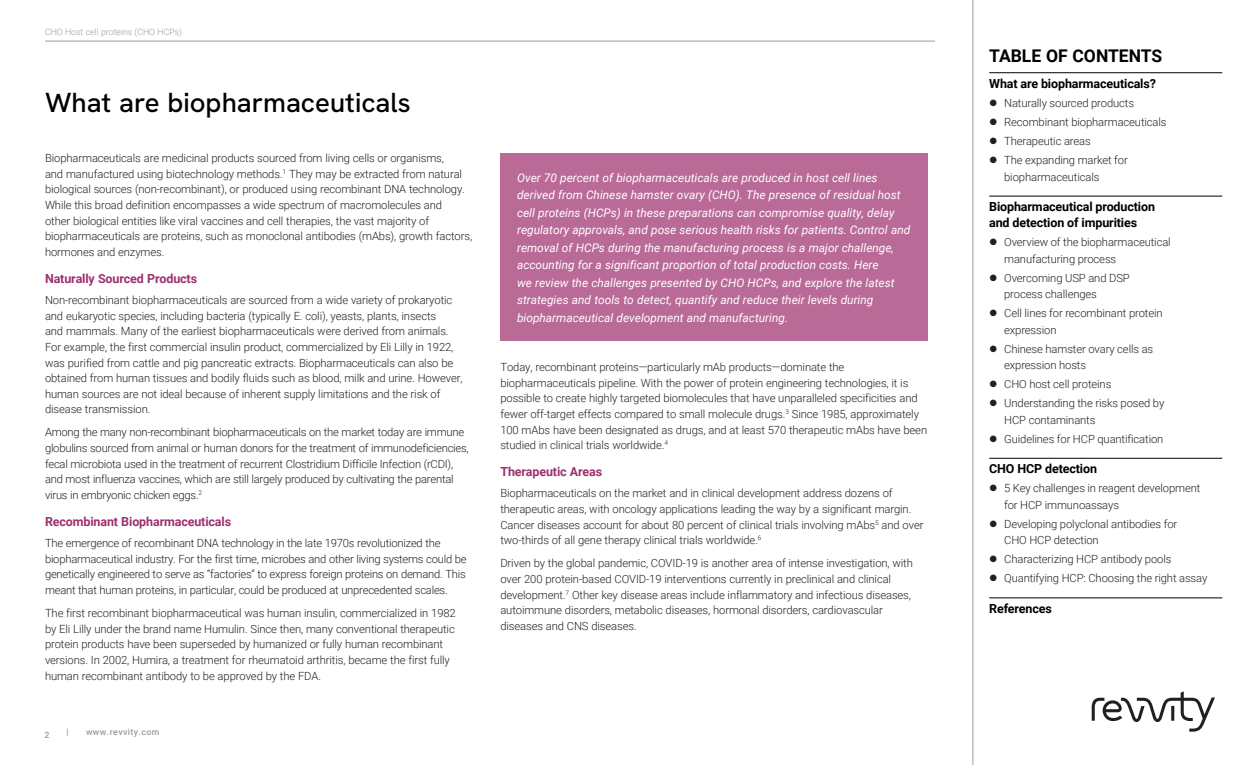
<style>
.page{position:relative;width:1260px;height:765px;background:#fff}
.page>*{position:absolute;margin:0;border:0;box-sizing:border-box;transform-origin:0 0}
.Intro_Head_first_head{font:500 27.5px "Hanken Grotesk";color:#000}
.t1{font:700 17.5px "Roboto";color:#000}
.t2{font:700 12.5px/16.2px "Roboto";letter-spacing:-.01em;color:#000}
.t3{font:700 12.5px "Roboto";letter-spacing:-.01em;color:#9e306e}
.t4{font:italic 11.88px/17.5px "Roboto";color:#fff}
.t5{font:300 11.25px/15.6px "Roboto";letter-spacing:-.01em;color:#231f20}
.t6{font:300 8.75px "Roboto";color:#999b9e}
.t7{font:500 8.75px "Roboto";letter-spacing:.05em;color:#999b9e}
</style>
<div class="page">
<hr style="left:973px;top:0;width:1px;height:765px;background:#999b9e">
<hr style="left:45px;top:41px;width:890px;height:1px;background:#999b9e">
<hr style="left:989px;top:72px;width:233px;height:1px;background:#000">
<hr style="left:989px;top:196px;width:233px;height:1px;background:#000">
<hr style="left:989px;top:458px;width:233px;height:1px;background:#000">
<hr style="left:989px;top:598px;width:233px;height:1px;background:#000">
<svg style="left:1092px;top:691px;width:123px;height:41px"></svg>
<div style="left:500px;top:154px;width:428px;height:187px;background:#b96a97"></div>
<p class="t6" style="left:45px;top:26px;width:139px">CHO Host cell proteins (CHO HCPs)</p>
<p class="Intro_Head_first_head" style="left:45px;top:85px;width:367px">What are biopharmaceuticals</p>
<p class="t5" style="left:45px;top:150px;width:429px">Biopharmaceuticals are medicinal products sourced from living cells or organisms,<br>and manufactured using biotechnology methods.<sup>1</sup> They may be extracted from natural biological sources (non-recombinant), or produced using recombinant DNA technology.<br>While this broad definition encompasses a wide spectrum of macromolecules and<br>other biological entities like viral vaccines and cell therapies, the vast majority of biopharmaceuticals are proteins, such as monoclonal antibodies (mAbs), growth factors, hormones and enzymes.</p>
<p class="t3" style="left:45px;top:270px;width:154px">Naturally Sourced Products</p>
<p class="t5" style="left:45px;top:292px;width:419px">Non-recombinant biopharmaceuticals are sourced from a wide variety of prokaryotic and eukaryotic species, including bacteria (typically E. coli), yeasts, plants, insects<br>and mammals. Many of the earliest biopharmaceuticals were derived from animals.<br>For example, the first commercial insulin product, commercialized by Eli Lilly in 1922, was purified from cattle and pig pancreatic extracts. Biopharmaceuticals can also be obtained from human tissues and bodily fluids such as blood, milk and urine. However, human sources are not ideal because of inherent supply limitations and the risk of disease transmission.</p>
<p class="t5" style="left:45px;top:424px;width:425px">Among the many non-recombinant biopharmaceuticals on the market today are immune globulins sourced from animal or human donors for the treatment of immunodeficiencies, fecal microbiota used in the treatment of recurrent Clostridium Difficile Infection (rCDI), and most influenza vaccines, which are still largely produced by cultivating the parental virus in embryonic chicken eggs.<sup>2</sup></p>
<p class="t3" style="left:45px;top:513px;width:188px">Recombinant Biopharmaceuticals</p>
<p class="t5" style="left:45px;top:535px;width:423px">The emergence of recombinant DNA technology in the late 1970s revolutionized the biopharmaceutical industry. For the first time, microbes and other living systems could be genetically engineered to serve as “factories” to express foreign proteins on demand. This meant that human proteins, in particular, could be produced at unprecedented scales.</p>
<p class="t5" style="left:45px;top:605px;width:412px">The first recombinant biopharmaceutical was human insulin, commercialized in 1982 by Eli Lilly under the brand name Humulin. Since then, many conventional therapeutic protein products have been superseded by humanized or fully human recombinant versions. In 2002, Humira, a treatment for rheumatoid arthritis, became the first fully human recombinant antibody to be approved by the FDA.</p>
<p class="t7" style="left:44px;top:729px;width:6px">2</p>
<p class="t7" style="left:66px;top:726px;width:4px">|</p>
<p class="t7" style="left:86px;top:726px;width:75px">www.revvity.com</p>
<p class="t4" style="left:517px;top:168px;width:395px">Over 70 percent of biopharmaceuticals are produced in host cell lines derived from Chinese hamster ovary (CHO). The presence of residual host cell proteins (HCPs) in these preparations can compromise quality, delay regulatory approvals, and pose serious health risks for patients. Control and removal of HCPs during the manufacturing process is a major challenge, accounting for a significant proportion of total production costs. Here<br>we review the challenges presented by CHO HCPs, and explore the latest strategies and tools to detect, quantify and reduce their levels during biopharmaceutical development and manufacturing.</p>
<p class="t5" style="left:500px;top:359px;width:428px">Today, recombinant proteins—particularly mAb products—dominate the biopharmaceuticals pipeline. With the power of protein engineering technologies, it is possible to create highly targeted biomolecules that have unparalleled specificities and fewer off-target effects compared to small molecule drugs.<sup>3</sup> Since 1985, approximately 100 mAbs have been designated as drugs, and at least 570 therapeutic mAbs have been studied in clinical trials worldwide.<sup>4</sup></p>
<p class="t3" style="left:500px;top:463px;width:103px">Therapeutic Areas</p>
<p class="t5" style="left:500px;top:485px;width:425px">Biopharmaceuticals on the market and in clinical development address dozens of therapeutic areas, with oncology applications leading the way by a significant margin.<br>Cancer diseases account for about 80 percent of clinical trials involving mAbs<sup>5</sup> and over two-thirds of all gene therapy clinical trials worldwide.<sup>6</sup></p>
<p class="t5" style="left:500px;top:555px;width:414px">Driven by the global pandemic, COVID-19 is another area of intense investigation, with over 200 protein-based COVID-19 interventions currently in preclinical and clinical development.<sup>7</sup> Other key disease areas include inflammatory and infectious diseases, autoimmune disorders, metabolic diseases, hormonal disorders, cardiovascular diseases and CNS diseases.</p>
<h2 class="t1" style="left:989px;top:43px;width:175px">TABLE OF CONTENTS</h2>
<p class="t2" style="left:989px;top:75px;width:168px">What are biopharmaceuticals?</p>
<p class="t5" style="left:1004px;top:93px;width:164px;line-height:19.1px">Naturally sourced products<br>Recombinant biopharmaceuticals<br>Therapeutic areas<br>The expanding market for</p>
<p class="t5" style="left:1004px;top:168px;width:97px">biopharmaceuticals</p>
<p class="t2" style="left:989px;top:198px;width:167px">Biopharmaceutical production and detection of impurities</p>
<p class="t5" style="left:1004px;top:234px;width:168px;line-height:16.2px">Overview of the biopharmaceutical manufacturing process</p>
<p class="t5" style="left:1004px;top:269px;width:127px;line-height:16.2px">Overcoming USP and DSP process challenges</p>
<p class="t5" style="left:1004px;top:305px;width:160px;line-height:16.2px">Cell lines for recombinant protein expression</p>
<p class="t5" style="left:1004px;top:340px;width:151px;line-height:16.2px">Chinese hamster ovary cells as expression hosts</p>
<p class="t5" style="left:1004px;top:374px;width:162px;line-height:19.1px">CHO host cell proteins<br>Understanding the risks posed by</p>
<p class="t5" style="left:1004px;top:410px;width:161px;line-height:19.1px">HCP contaminants<br>Guidelines for HCP quantification</p>
<p class="t2" style="left:989px;top:460px;width:109px">CHO HCP detection</p>
<p class="t5" style="left:1004px;top:480px;width:198px;line-height:16.2px">5 Key challenges in reagent development for HCP immunoassays</p>
<p class="t5" style="left:1004px;top:515px;width:175px;line-height:16.2px">Developing polyclonal antibodies for<br>CHO HCP detection</p>
<p class="t5" style="left:1004px;top:549px;width:205px;line-height:19.1px">Characterizing HCP antibody pools<br>Quantifying HCP: Choosing the right assay</p>
<p class="t2" style="left:989px;top:600px;width:64px">References</p>
</div>
